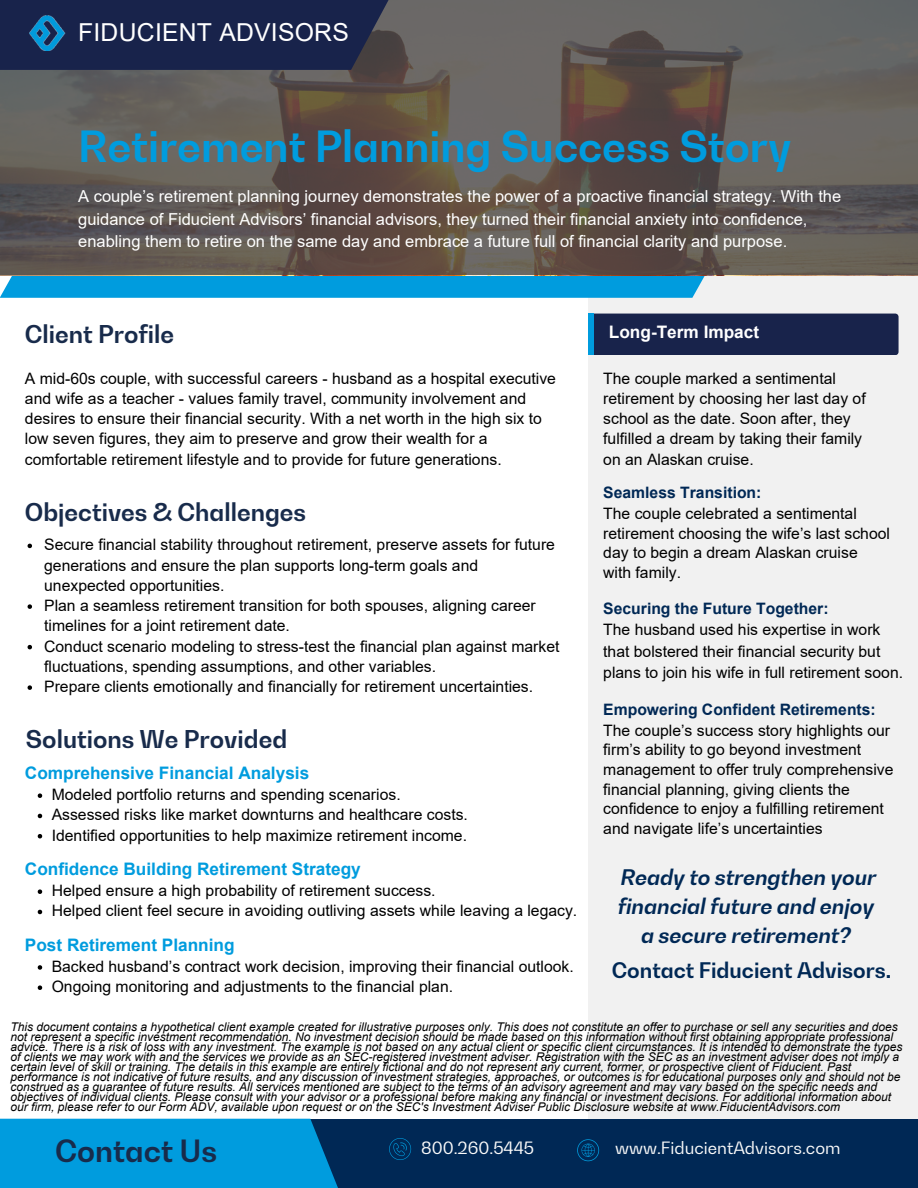
<style>
.page{position:relative;width:918px;height:1188px;background:#fff}
.page>*{position:absolute;margin:0;border:0;box-sizing:border-box;transform-origin:0 0}
.t1{font:700 42px "Bw Gradual";color:#009cde}
.t2{font:700 30px "Bw Gradual";color:#182b4b}
.t3{font:24.75px "Arial";letter-spacing:.01em;color:#fff}
.t4{font:700 24px "Bw Gradual";color:#182b4b}
.t5{font:italic 700 21px/29.2px "Bw Gradual";color:#002855;text-align:center}
.t6{font:700 21px "Bw Gradual";color:#002855}
.t7{font:700 17.25px "Arial";color:#009cde}
.t8{font:700 17.25px "Arial";color:#fff}
.t9{font:16.95px "Bw Gradual";color:#fafafa}
.t10{font:16.5px/22.5px "Arial";color:#fff}
.t11{font:15.75px/20.2px "Arial";color:#000}
.t12{font:700 15.75px "Arial";color:#002855}
.t13{font:italic 12px/10.1px "Arial";color:#000}
</style>
<div class="page">
<div style="left:588px;top:0;width:330px;height:1188px;background:#f1f1f1"></div>
<div style="left:234px;top:1119px;width:684px;height:69px;background:#002855"></div>
<svg style="left:0;top:1119px;width:412px;height:69px;fill:#009cde"></svg>
<div style="left:594px;top:314px;width:304px;height:41px;background:#18234b"></div>
<div style="left:588px;top:314px;width:6px;height:41px;background:#009cde"></div>
<svg style="left:0;top:275px;width:918px;height:23px;fill:#009cde"></svg>
<svg style="left:0;top:0;width:918px;height:275px;background:#615953"></svg>
<svg style="left:28px;top:544px;width:4px;height:4px"></svg>
<svg style="left:28px;top:604px;width:4px;height:5px"></svg>
<svg style="left:28px;top:645px;width:4px;height:4px"></svg>
<svg style="left:28px;top:685px;width:4px;height:5px"></svg>
<svg style="left:577px;top:1139px;width:22px;height:22px"></svg>
<svg style="left:389px;top:1138px;width:22px;height:22px"></svg>
<div style="left:0;top:0;width:426px;height:70px;background:#18234b"></div>
<img style="left:30px;top:16px;width:36px;height:34px">
<svg style="left:38px;top:793px;width:4px;height:5px"></svg>
<svg style="left:38px;top:814px;width:4px;height:4px"></svg>
<svg style="left:38px;top:834px;width:4px;height:4px"></svg>
<svg style="left:38px;top:889px;width:4px;height:5px"></svg>
<svg style="left:38px;top:910px;width:4px;height:4px"></svg>
<svg style="left:38px;top:965px;width:4px;height:5px"></svg>
<svg style="left:38px;top:985px;width:4px;height:5px"></svg>
<p class="t3" style="left:78px;top:19px;width:272px">FIDUCIENT ADVISORS</p>
<p class="t1" style="left:78px;top:122px;width:715px">Retirement Planning Success Story</p>
<p class="t10" style="left:78px;top:185px;width:765px">A couple’s retirement planning journey demonstrates the power of a proactive financial strategy. With the guidance of Fiducient Advisors’ financial advisors, they turned their financial anxiety into confidence, enabling them to retire on the same day and embrace a future full of financial clarity and purpose.</p>
<p class="t4" style="left:25px;top:320px;width:151px">Client Profile</p>
<p class="t11" style="left:25px;top:368px;width:533px">A mid-60s couple, with successful careers - husband as a hospital executive and wife as a teacher - values family travel, community involvement and desires to ensure their financial security. With a net worth in the high six to low seven figures, they aim to preserve and grow their wealth for a comfortable retirement lifestyle and to provide for future generations.</p>
<h6 class="t4" style="left:25px;top:497px;width:283px">Objectives &amp; Challenges</h6>
<h3 class="t11" style="left:44px;top:535px;width:512px">Secure financial stability throughout retirement, preserve assets for future generations and ensure the plan supports long-term goals and unexpected opportunities.</h3>
<h3 class="t11" style="left:44px;top:596px;width:493px">Plan a seamless retirement transition for both spouses, aligning career timelines for a joint retirement date.</h3>
<h1 class="t11" style="left:44px;top:636px;width:517px">Conduct scenario modeling to stress-test the financial plan against market fluctuations, spending assumptions, and other variables.</h1>
<p class="t11" style="left:44px;top:677px;width:491px">Prepare clients emotionally and financially for retirement uncertainties.</p>
<h2 class="t4" style="left:26px;top:725px;width:263px">Solutions We Provided</h2>
<h4 class="t7" style="left:25px;top:764px;width:286px">Comprehensive Financial Analysis</h4>
<h6 class="t11" style="left:52px;top:785px;width:350px">Modeled portfolio returns and spending scenarios.</h6>
<p class="t11" style="left:52px;top:805px;width:418px">Assessed risks like market downturns and healthcare costs.</p>
<p class="t11" style="left:52px;top:825px;width:417px">Identified opportunities to help maximize retirement income.</p>
<p class="t7" style="left:25px;top:860px;width:337px">Confidence Building Retirement Strategy</p>
<h6 class="t11" style="left:52px;top:881px;width:385px">Helped ensure a high probability of retirement success.</h6>
<p class="t11" style="left:52px;top:901px;width:527px">Helped client feel secure in avoiding outliving assets while leaving a legacy.</p>
<p class="t7" style="left:25px;top:935px;width:211px">Post Retirement Planning</p>
<h6 class="t11" style="left:52px;top:956px;width:524px">Backed husband’s contract work decision, improving their financial outlook.</h6>
<p class="t11" style="left:52px;top:977px;width:403px">Ongoing monitoring and adjustments to the financial plan.</p>
<p class="t8" style="left:609px;top:322px;width:152px">Long-Term Impact</p>
<p class="t11" style="left:603px;top:368px;width:264px">The couple marked a sentimental retirement by choosing her last day of school as the date. Soon after, they fulfilled a dream by taking their family on an Alaskan cruise.</p>
<p class="t12" style="left:603px;top:484px;width:160px">Seamless Transition:</p>
<p class="t11" style="left:603px;top:504px;width:288px;line-height:19.6px">The couple celebrated a sentimental retirement choosing the wife’s last school day to begin a dream Alaskan cruise</p>
<p class="t11" style="left:603px;top:563px;width:79px">with family.</p>
<p class="t12" style="left:603px;top:600px;width:227px">Securing the Future Together:</p>
<p class="t11" style="left:603px;top:620px;width:279px">The husband used his expertise in work</p>
<p class="t11" style="left:603px;top:641px;width:301px;line-height:21.6px">that bolstered their financial security but plans to join his wife in full retirement soon.</p>
<h5 class="t12" style="left:603px;top:701px;width:274px">Empowering Confident Retirements:</h5>
<h5 class="t11" style="left:603px;top:720px;width:292px;line-height:19.6px">The couple’s success story highlights our firm’s ability to go beyond investment management to offer truly comprehensive financial planning, giving clients the confidence to enjoy a fulfilling retirement and navigate life’s uncertainties</h5>
<p class="t5" style="left:618px;top:862px;width:260px">Ready to strengthen your financial future and enjoy a secure retirement?</p>
<p class="t6" style="left:612px;top:957px;width:281px">Contact Fiducient Advisors.</p>
<p class="t13" style="left:11px;top:1022px;width:893px">This document contains a hypothetical client example created for illustrative purposes only. This does not constitute an offer to purchase or sell any securities and does not represent a specific investment recommendation. No investment decision should be made based on this information without first obtaining appropriate professional advice. There is a risk of loss with any investment. The example is not based on any actual client or specific client circumstances. It is intended to demonstrate the types of clients we may work with and the services we provide as an SEC-registered investment adviser. Registration with the SEC as an investment adviser does not imply a certain level of skill or training. The details in this example are entirely fictional and do not represent any current, former, or prospective client of Fiducient. Past performance is not indicative of future results, and any discussion of investment strategies, approaches, or outcomes is for educational purposes only and should not be construed as a guarantee of future results. All services mentioned are subject to the terms of an advisory agreement and may vary based on the specific needs and objectives of individual clients. Please consult with your advisor or a professional before making any financial or investment decisions. For additional information about our firm, please refer to our Form ADV, available upon request or on the SEC's Investment Adviser Public Disclosure website at www.FiducientAdvisors.com</p>
<h4 class="t2" style="left:55px;top:1133px;width:163px">Contact Us</h4>
<p class="t9" style="left:421px;top:1138px;width:114px">800.260.5445</p>
<h4 class="t9" style="left:615px;top:1138px;width:227px">www.FiducientAdvisors.com</h4>
</div>
